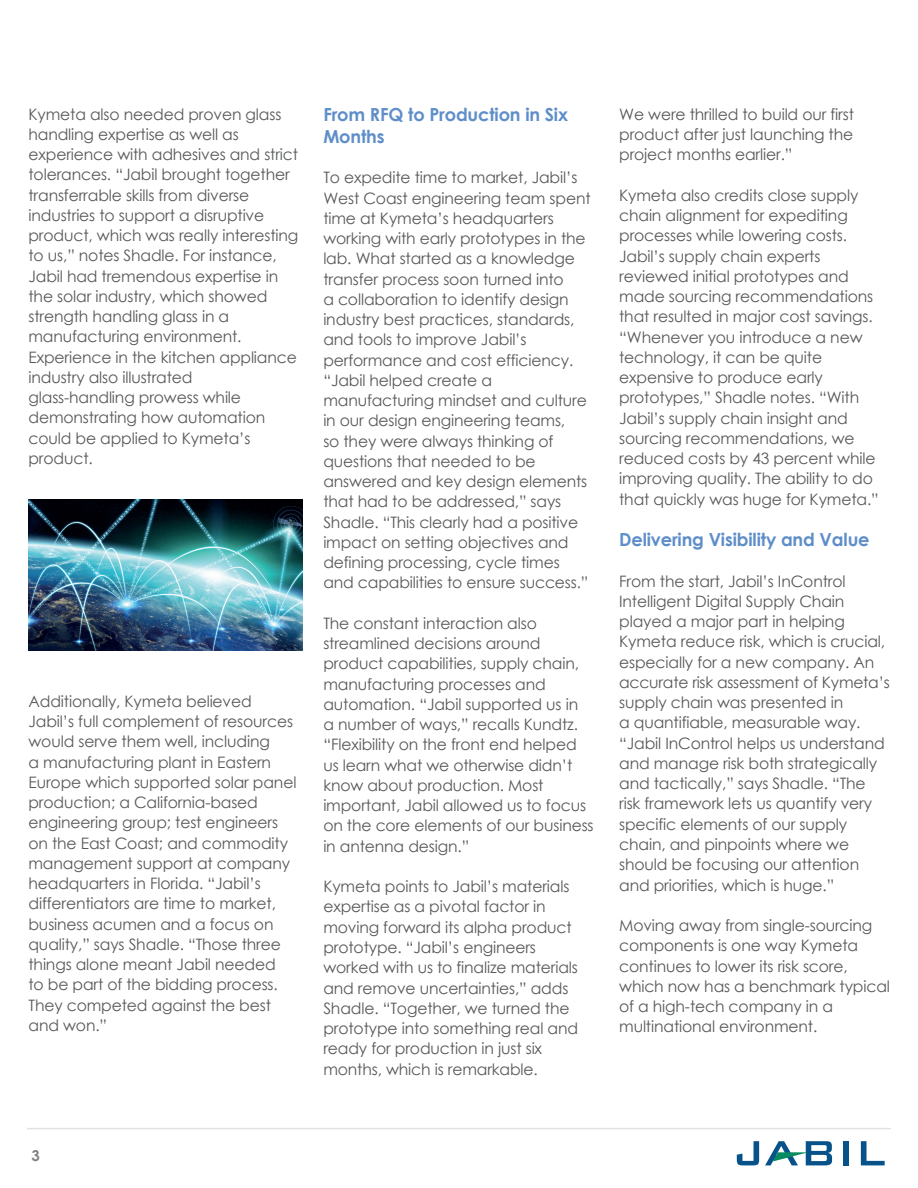
<style>
.page{position:relative;width:918px;height:1188px;background:#fff}
.page>*{position:absolute;margin:0;border:0;box-sizing:border-box;transform-origin:0 0}
.t1{font:700 18px/21.6px "Century Gothic";letter-spacing:-.01em;color:#5e8eca}
.t2{font:15.75px/20.2px "Century Gothic";letter-spacing:-.01em;color:#57585a}
.t3{font:700 15px "Century Gothic";color:#808285}
</style>
<div class="page">
<svg style="left:737px;top:1141px;width:22px;height:24px"></svg>
<div style="left:843px;top:1141px;width:6px;height:24px;background:#075389"></div>
<svg style="left:861px;top:1141px;width:24px;height:24px"></svg>
<svg style="left:765px;top:1141px;width:67px;height:24px"></svg>
<hr style="left:27px;top:1128px;width:864px;height:1px;background:#e1e2e4">
<img style="left:28px;top:499px;width:275px;height:152px">
<p class="t2" style="left:28px;top:104px;width:271px">Kymeta also needed proven glass handling expertise as well as experience with adhesives and strict tolerances. “Jabil brought together transferrable skills from diverse industries to support a disruptive product, which was really interesting to us,” notes Shadle. For instance,<br>Jabil had tremendous expertise in the solar industry, which showed strength handling glass in a manufacturing environment.<br>Experience in the kitchen appliance industry also illustrated glass-handling prowess while demonstrating how automation could be applied to Kymeta’s product.</p>
<p class="t2" style="left:28px;top:691px;width:269px">Additionally, Kymeta believed<br>Jabil’s full complement of resources would serve them well, including<br>a manufacturing plant in Eastern<br>Europe which supported solar panel production; a California-based engineering group; test engineers on the East Coast; and commodity management support at company headquarters in Florida. “Jabil’s differentiators are time to market, business acumen and a focus on quality,” says Shadle. “Those three things alone meant Jabil needed<br>to be part of the bidding process.<br>They competed against the best and won.”</p>
<p class="t1" style="left:323px;top:103px;width:246px">From RFQ to Production in Six<br>Months</p>
<p class="t2" style="left:323px;top:167px;width:269px">To expedite time to market, Jabil’s<br>West Coast engineering team spent time at Kymeta’s headquarters working with early prototypes in the lab. What started as a knowledge transfer process soon turned into<br>a collaboration to identify design industry best practices, standards, and tools to improve Jabil’s performance and cost efficiency. “Jabil helped create a manufacturing mindset and culture in our design engineering teams,<br>so they were always thinking of questions that needed to be answered and key design elements that had to be addressed,” says<br>Shadle. “This clearly had a positive impact on setting objectives and defining processing, cycle times and capabilities to ensure success.”</p>
<p class="t2" style="left:323px;top:613px;width:272px">The constant interaction also streamlined decisions around product capabilities, supply chain, manufacturing processes and automation. “Jabil supported us in<br>a number of ways,” recalls Kundtz. “Flexibility on the front end helped us learn what we otherwise didn’t know about production. Most important, Jabil allowed us to focus on the core elements of our business in antenna design.”</p>
<p class="t2" style="left:323px;top:876px;width:256px">Kymeta points to Jabil’s materials expertise as a pivotal factor in moving forward its alpha product prototype. “Jabil’s engineers worked with us to finalize materials and remove uncertainties,” adds Shadle. “Together, we turned the prototype into something real and ready for production in just six months, which is remarkable.</p>
<p class="t2" style="left:619px;top:104px;width:236px;text-align:justify">We were thrilled to build our first product after just launching the project months earlier.”</p>
<p class="t2" style="left:619px;top:185px;width:261px">Kymeta also credits close supply chain alignment for expediting processes while lowering costs.<br>Jabil’s supply chain experts reviewed initial prototypes and made sourcing recommendations that resulted in major cost savings. “Whenever you introduce a new technology, it can be quite expensive to produce early prototypes,” Shadle notes. “With<br>Jabil’s supply chain insight and sourcing recommendations, we reduced costs by 43 percent while improving quality. The ability to do that quickly was huge for Kymeta.”</p>
<p class="t1" style="left:619px;top:528px;width:252px">Delivering Visibility and Value</p>
<p class="t2" style="left:619px;top:571px;width:272px">From the start, Jabil’s InControl Intelligent Digital Supply Chain played a major part in helping Kymeta reduce risk, which is crucial, especially for a new company. An accurate risk assessment of Kymeta’s supply chain was presented in<br>a quantifiable, measurable way. “Jabil InControl helps us understand and manage risk both strategically and tactically,” says Shadle. “The risk framework lets us quantify very specific elements of our supply chain, and pinpoints where we should be focusing our attention and priorities, which is huge.”</p>
<p class="t2" style="left:619px;top:915px;width:272px">Moving away from single-sourcing components is one way Kymeta continues to lower its risk score, which now has a benchmark typical of a high-tech company in a multinational environment.</p>
<p class="t3" style="left:32px;top:1146px;width:10px">3</p>
</div>
